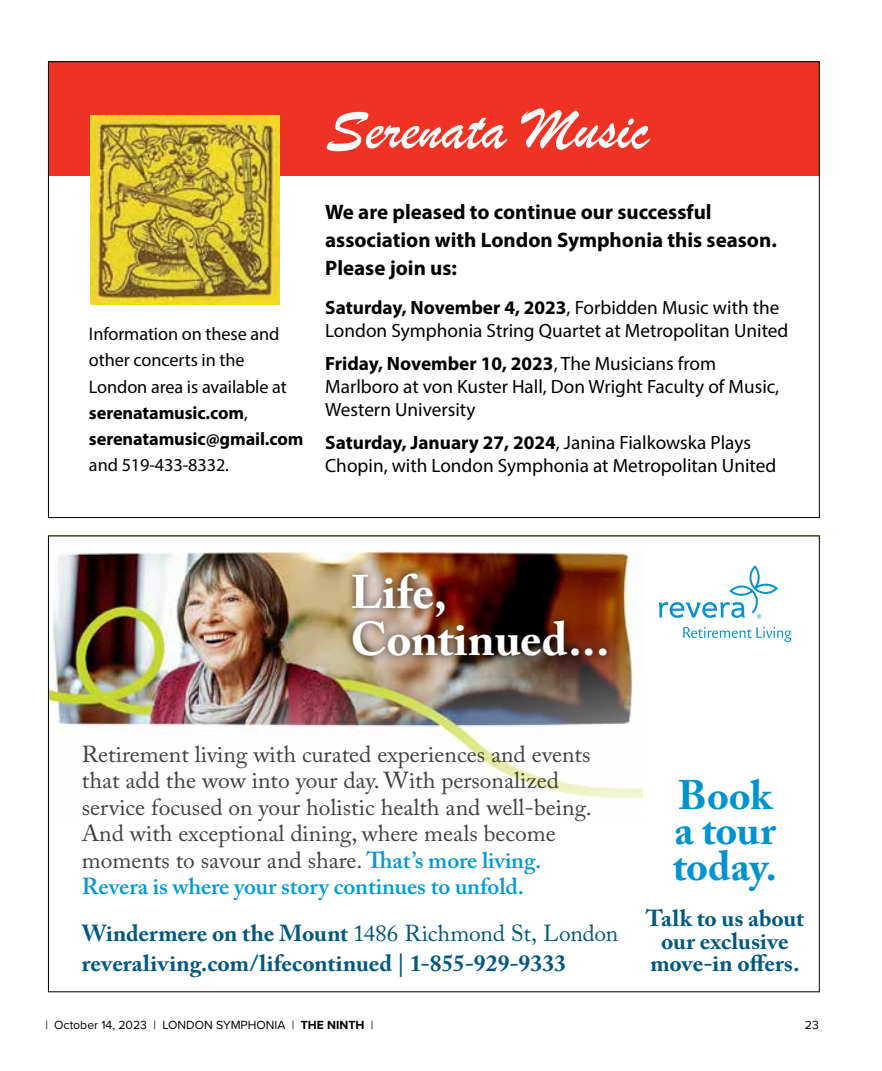
<style>
.page{position:relative;width:882px;height:1071px;background:#fff}
.page>*{position:absolute;margin:0;border:0;box-sizing:border-box;transform-origin:0 0}
.t1{font:700 46.9px/46.9px "Adobe Caslon Pro";color:#fff}
.t2{font:700 40.95px/35.9px "Adobe Caslon Pro";letter-spacing:-.005em;color:#0093d0}
.t3{font:23.1px/26.4px "Adobe Caslon Pro";color:#414042}
.t4{font:700 23.1px/22.2px "Adobe Caslon Pro";color:#025980}
.t5{font:700 21px/28.2px "Myriad Pro";color:#000}
.t6{font:19.25px/23.1px "Myriad Pro";color:#000}
.t7{font:18.2px/26.2px "Myriad Pro";letter-spacing:-.005em;color:#000}
.t8{font:12.25px "Proxima Nova";color:#000}
.s1{font-weight:700}
.s2{font-weight:600;color:#009ad4}
.s3{font-weight:400}
</style>
<div class="page">
<img style="left:50px;top:551px;width:742px;height:248px">
<div style="left:49px;top:62px;width:770px;height:114px;background:#ee3324"></div>
<svg style="left:327px;top:112px;width:180px;height:39px"></svg>
<svg style="left:521px;top:108px;width:129px;height:42px"></svg>
<img style="left:90px;top:115px;width:189px;height:189px">
<p class="t7" style="left:89px;top:321px;width:216px">Information on these and other concerts in the<br>London area is available at <span class="s1">serenatamusic.com</span>, <span class="s1">serenatamusic@gmail.com</span></p>
<p class="t7" style="left:89px;top:452px;width:142px">and 519-433-8332.</p>
<p class="t5" style="left:325px;top:197px;width:453px">We are pleased to continue our successful association with London Symphonia this season.<br>Please join us:</p>
<p class="t6" style="left:325px;top:295px;width:465px"><span class="s1">Saturday, November 4, 2023</span>, Forbidden Music with the<br>London Symphonia String Quartet at Metropolitan United</p>
<p class="t6" style="left:325px;top:352px;width:456px"><span class="s1">Friday, November 10, 2023</span>, The Musicians from<br>Marlboro at von Kuster Hall, Don Wright Faculty of Music,<br>Western University</p>
<p class="t6" style="left:325px;top:431px;width:453px"><span class="s1">Saturday, January 27, 2024</span>, Janina Fialkowska Plays<br>Chopin, with London Symphonia at Metropolitan United</p>
<h1 class="t1" style="left:351px;top:568px;width:261px">Life,<br>Continued...</h1>
<p class="t3" style="left:82px;top:741px;width:512px">Retirement living with curated experiences and events that add the wow into your day. With personalized service focused on your holistic health and well-being.<br>And with exceptional dining, where meals become moments to savour and share. <span class="s2">That’s more living.<br>Revera is where your story continues to unfold.</span></p>
<p class="t4" style="left:82px;top:918px;width:538px;line-height:29.9px">Windermere on the Mount <span class="s3">1486 Richmond St, London </span>reveraliving.com/lifecontinued | 1-855-929-9333</p>
<h2 class="t2" style="left:673px;top:777px;width:106px">Book a tour today.</h2>
<p class="t4" style="left:646px;top:907px;width:160px;text-align:center">Talk to us about our exclusive move-in offers.</p>
<p class="t8" style="left:45px;top:1016px;width:330px">| October 14, 2023 | LONDON SYMPHONIA | <span class="s1">THE NINTH</span> |</p>
<p class="t8" style="left:805px;top:1016px;width:16px">23</p>
</div>
